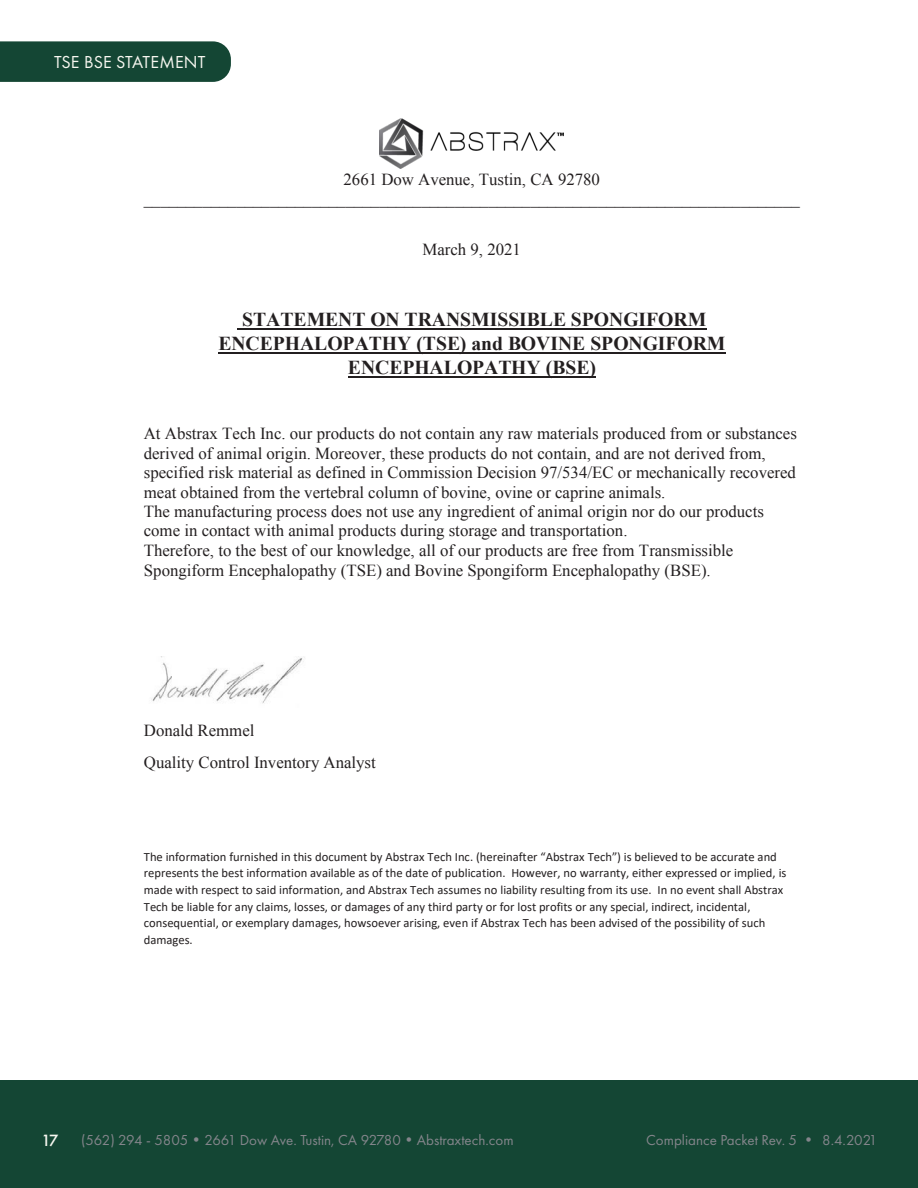
<style>
.page{position:relative;width:918px;height:1188px;background:#fff}
.page>*{position:absolute;margin:0;border:0;box-sizing:border-box;transform-origin:0 0}
.t1{font:700 19.65px/24.3px "Times New Roman";color:#231f20;text-align:center}
.Paragraph_Style_2{font:18px "Futura PT";letter-spacing:.01em;color:#f7f7f0}
.t2{font:16.8px/19.4px "Times New Roman";color:#231f20}
.t3{font:15px "Futura PT";color:#84858b}
.t4{font:500 15px "Futura";color:#f7f7f0}
.t5{font:12.6px/16.6px "Calibri";color:#231f20}
.s1{font-family:"Menlo"}
</style>
<div class="page">
<div style="left:0;top:1080px;width:918px;height:108px;background:#144634"></div>
<div style="left:0;top:41px;width:231px;height:41px;background:#144634"></div>
<img style="left:379px;top:118px;width:184px;height:51px">
<hr style="left:237px;top:328px;width:469px;height:2px;background:#231f20">
<hr style="left:218px;top:352px;width:507px;height:2px;background:#231f20">
<hr style="left:348px;top:377px;width:248px;height:1px;background:#231f20">
<img style="left:151px;top:657px;width:154px;height:47px">
<p class="Paragraph_Style_2" style="left:54px;top:51px;width:153px">TSE BSE STATEMENT</p>
<p class="t2" style="left:144px;top:169px;width:658px;text-align:center">2661 Dow Avenue, Tustin, CA 92780 ______________________________________________________________________________</p>
<p class="t2" style="left:423px;top:240px;width:100px">March 9, 2021</p>
<p class="t1" style="left:218px;top:307px;width:509px">STATEMENT ON TRANSMISSIBLE SPONGIFORM<br>ENCEPHALOPATHY (TSE) and BOVINE SPONGIFORM<br>ENCEPHALOPATHY (BSE)</p>
<p class="t2" style="left:144px;top:424px;width:655px">At Abstrax Tech Inc. our products do not contain any raw materials produced from or substances derived of animal origin. Moreover, these products do not contain, and are not derived from, specified risk material as defined in Commission Decision 97/534/EC or mechanically recovered meat obtained from the vertebral column of bovine, ovine or caprine animals.<br>The manufacturing process does not use any ingredient of animal origin nor do our products come in contact with animal products during storage and transportation.<br>Therefore, to the best of our knowledge, all of our products are free from Transmissible</p>
<p class="t2" style="left:144px;top:561px;width:568px">Spongiform Encephalopathy (TSE) and Bovine Spongiform Encephalopathy (BSE).</p>
<p class="t2" style="left:144px;top:714px;width:234px;line-height:32px">Donald Remmel<br>Quality Control Inventory Analyst</p>
<p class="t5" style="left:144px;top:848px;width:644px">The information furnished in this document by Abstrax Tech Inc. (hereinafter “Abstrax Tech”) is believed to be accurate and represents the best information available as of the date of publication. However, no warranty, either expressed or implied, is made with respect to said information, and Abstrax Tech assumes no liability resulting from its use. In no event shall Abstrax Tech be liable for any claims, losses, or damages of any third party or for lost profits or any special, indirect, incidental, consequential, or exemplary damages, howsoever arising, even if Abstrax Tech has been advised of the possibility of such damages.</p>
<p class="t4" style="left:41px;top:1131px;width:19px">17</p>
<p class="t3" style="left:81px;top:1132px;width:434px">(562) 294 - 5805 <span class="s1">•</span> 2661 Dow Ave. Tustin, CA 92780 <span class="s1">•</span> Abstraxtech.com</p>
<p class="t3" style="left:646px;top:1132px;width:233px">Compliance Packet Rev. 5 <span class="s1">•</span> 8.4.2021</p>
</div>
